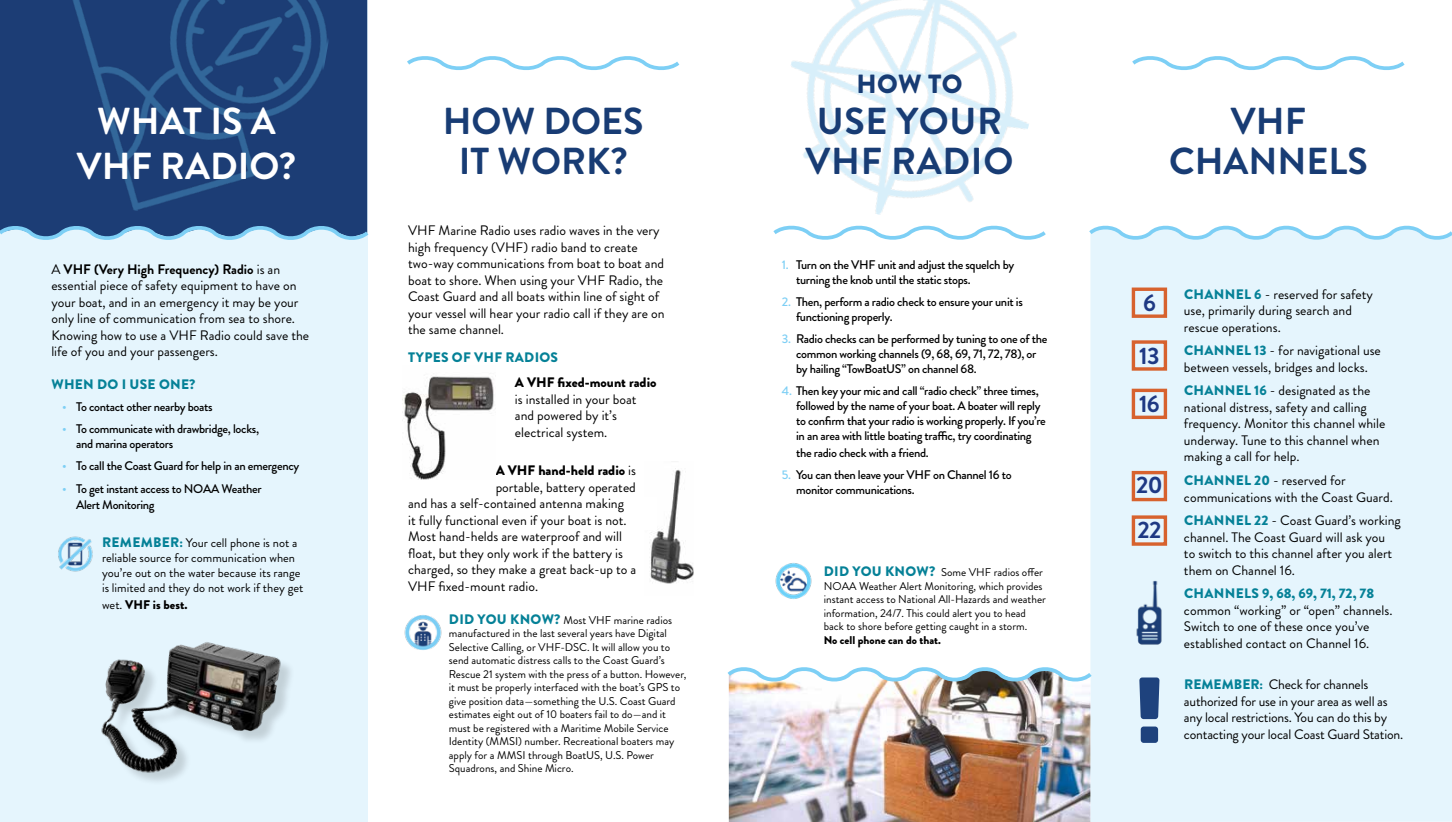
<style>
.page{position:relative;width:1452px;height:822px;background:#fff}
.page>*{position:absolute;margin:0;border:0;box-sizing:border-box;transform-origin:0 0}
.t1{font:700 37.5px/40px "Brandon Grotesque";color:#183c74;text-align:center}
.t2{font:700 37.5px/45px "Brandon Grotesque";color:#fff;text-align:center}
.t3{font:700 37.5px/40px "Brandon Grotesque";letter-spacing:.02em;color:#183c74}
.t4{font:900 26.25px "Brandon Grotesque";color:#183c74}
.t5{font:700 23.75px/48.4px "Brandon Grotesque";letter-spacing:-.025em;color:#1e3983}
.t6{font:13.75px/16.5px "Brandon Grotesque";color:#000}
.t7{font:900 13.75px "Brandon Grotesque";letter-spacing:.02em;color:#058197}
.t8{font:900 13.75px "Brandon Grotesque";color:#000}
.t9{font:500 12.5px/15px "Brandon Grotesque";letter-spacing:-.025em;color:#000}
.t10{font:12.5px/15px "Brandon Grotesque";color:#000}
.t11{font:900 12.5px "Brandon Grotesque";color:#000}
.t12{font:11.25px/13.5px "Brandon Grotesque";color:#000}
.t13{font:900 11.25px "Brandon Grotesque";color:#000}
.s1{font-weight:700}
.s2{color:#7dcff5}
.s3{font-weight:900;font-size:13.75px;color:#058197}
.s4{font-weight:400}
.s5{font-weight:900;color:#058197}
</style>
<div class="page">
<div style="left:1090px;top:245px;width:361px;height:576px;background:#e5f5fd"></div>
<svg style="left:1132px;top:56px;width:273px;height:14px"></svg>
<svg style="left:1089px;top:225px;width:362px;height:20px"></svg>
<div style="left:1131px;top:287px;width:36px;height:31px;border:3px solid #d7622e"></div>
<div style="left:1131px;top:340px;width:36px;height:30px;border:3px solid #d7622e"></div>
<div style="left:1131px;top:388px;width:36px;height:31px;border:3px solid #d7622e"></div>
<div style="left:1131px;top:470px;width:36px;height:31px;border:3px solid #d7622e"></div>
<div style="left:1131px;top:515px;width:36px;height:30px;border:3px solid #d7622e"></div>
<img style="left:1131px;top:572px;width:36px;height:80px">
<svg style="left:1139px;top:677px;width:20px;height:65px"></svg>
<img style="left:728px;top:686px;width:362px;height:135px">
<img style="left:791px;top:0;width:238px;height:215px">
<svg style="left:773px;top:225px;width:273px;height:15px"></svg>
<img style="left:775px;top:563px;width:37px;height:36px">
<svg style="left:727px;top:661px;width:368px;height:25px"></svg>
<svg style="left:407px;top:56px;width:273px;height:14px"></svg>
<img style="left:404px;top:615px;width:38px;height:35px">
<img style="left:402px;top:376px;width:92px;height:104px">
<img style="left:649px;top:468px;width:45px;height:116px">
<div style="left:637px;top:496px;width:20px;height:33px;background:#fff"></div>
<div style="left:0;top:0;width:367px;height:821px;background:#e5f5fd"></div>
<div style="left:0;top:0;width:367px;height:221px;background:#1c3d75"></div>
<svg style="left:0;top:221px;width:369px;height:24px"></svg>
<img style="left:33px;top:0;width:303px;height:238px">
<div style="left:104px;top:644px;width:191px;height:142px;background:#000;opacity:.15"></div>
<img style="left:101px;top:642px;width:194px;height:132px">
<img style="left:58px;top:536px;width:35px;height:36px">
<h1 class="t2" style="left:77px;top:99px;width:220px">WHAT IS A<br>VHF RADIO?</h1>
<p class="t6" style="left:51px;top:260px;width:259px">A <span class="s1">VHF (Very High Frequency) Radio</span> is an essential piece of safety equipment to have on your boat, and in an emergency it may be your only line of communication from sea to shore.<br>Knowing how to use a VHF Radio could save the life of you and your passengers.</p>
<p class="t7" style="left:51px;top:374px;width:145px">WHEN DO I USE ONE?</p>
<p class="t9" style="left:62px;top:399px;width:152px"><span class="s2">•</span> To contact other nearby boats</p>
<p class="t9" style="left:76px;top:421px;width:184px;text-indent:-14px"><span class="s2">•</span> To communicate with drawbridge, locks, and marina operators</p>
<p class="t9" style="left:62px;top:458px;width:239px"><span class="s2">•</span> To call the Coast Guard for help in an emergency</p>
<p class="t9" style="left:76px;top:480px;width:187px;line-height:16.5px;text-indent:-14px"><span class="s2">•</span> To get instant access to NOAA Weather<br>Alert Monitoring</p>
<p class="t10" style="left:102px;top:535px;width:203px"><span class="s3">REMEMBER:</span> Your cell phone is not a reliable source for communication when you’re out on the water because its range is limited and they do not work if they get</p>
<p class="t11" style="left:102px;top:595px;width:87px"><span class="s4">wet.</span> VHF is best.</p>
<h1 class="t1" style="left:443px;top:101px;width:202px">HOW DOES<br>IT WORK?</h1>
<p class="t6" style="left:408px;top:222px;width:258px">VHF Marine Radio uses radio waves in the very high frequency (VHF) radio band to create two-way communications from boat to boat and boat to shore. When using your VHF Radio, the Coast Guard and all boats within line of sight of your vessel will hear your radio call if they are on the same channel.</p>
<p class="t7" style="left:408px;top:347px;width:151px">TYPES OF VHF RADIOS</p>
<p class="t8" style="left:515px;top:372px;width:143px">A VHF fixed-mount radio</p>
<p class="t6" style="left:515px;top:391px;width:123px">is installed in your boat and powered by it’s electrical system.</p>
<p class="t8" style="left:495px;top:460px;width:142px">A VHF hand-held radio <span class="s4">is</span></p>
<p class="t6" style="left:495px;top:479px;width:142px">portable, battery operated</p>
<p class="t6" style="left:408px;top:495px;width:217px">and has a self-contained antenna making</p>
<p class="t6" style="left:408px;top:512px;width:220px">it fully functional even if your boat is not.</p>
<p class="t6" style="left:408px;top:528px;width:215px">Most hand-helds are waterproof and will</p>
<p class="t6" style="left:408px;top:545px;width:216px">float, but they only work if the battery is</p>
<p class="t6" style="left:408px;top:561px;width:230px">charged, so they make a great back-up to a</p>
<p class="t6" style="left:408px;top:578px;width:132px">VHF fixed-mount radio.</p>
<p class="t12" style="left:449px;top:613px;width:239px"><span class="s3">DID YOU KNOW?</span> Most VHF marine radios manufactured in the last several years have Digital Selective Calling, or VHF-DSC. It will allow you to send automatic distress calls to the Coast Guard’s Rescue 21 system with the press of a button. However, it must be properly interfaced with the boat’s GPS to give position data—something the U.S. Coast Guard estimates eight out of 10 boaters fail to do—and it must be registered with a Maritime Mobile Service Identity (MMSI) number. Recreational boaters may apply for a MMSI through BoatUS, U.S. Power Squadrons, and Shine Micro.</p>
<h2 class="t4" style="left:856px;top:66px;width:108px">HOW TO</h2>
<h1 class="t3" style="left:805px;top:101px;width:209px">USE YOUR<br>VHF RADIO</h1>
<p class="t9" style="left:796px;top:257px;width:220px;text-indent:-14px"><span class="s2">1.</span> Turn on the VHF unit and adjust the squelch by turning the knob until the static stops.</p>
<p class="t9" style="left:796px;top:294px;width:228px;text-indent:-14px"><span class="s2">2.</span> Then, perform a radio check to ensure your unit is functioning properly.</p>
<p class="t9" style="left:796px;top:331px;width:253px;text-indent:-14px"><span class="s2">3.</span> Radio checks can be performed by tuning to one of the common working channels (9, 68, 69, 71, 72, 78), or by hailing “TowBoatUS” on channel 68.</p>
<p class="t9" style="left:796px;top:383px;width:251px;text-indent:-14px"><span class="s2">4.</span> Then key your mic and call “radio check” three times, followed by the name of your boat. A boater will reply to confirm that your radio is working properly. If you’re in an area with little boating traffic, try coordinating</p>
<p class="t9" style="left:796px;top:445px;width:134px">the radio check with a friend.</p>
<p class="t9" style="left:796px;top:467px;width:217px;text-indent:-14px"><span class="s2">5.</span> You can then leave your VHF on Channel 16 to monitor communications.</p>
<p class="t12" style="left:823px;top:565px;width:224px"><span class="s3">DID YOU KNOW?</span> Some VHF radios offer NOAA Weather Alert Monitoring, which provides instant access to National All-Hazards and weather information, 24/7. This could alert you to head back to shore before getting caught in a storm.</p>
<p class="t13" style="left:823px;top:631px;width:118px">No cell phone can do that.</p>
<h1 class="t1" style="left:1168px;top:101px;width:200px">VHF<br>CHANNELS</h1>
<h3 class="t5" style="left:1142px;top:279px;width:14px">6</h3>
<h3 class="t5" style="left:1138px;top:332px;width:22px">13<br>16</h3>
<h3 class="t5" style="left:1136px;top:463px;width:28px;line-height:44.5px">20<br>22</h3>
<p class="t6" style="left:1183px;top:286px;width:190px"><span class="s5">CHANNEL 6</span> - reserved for safety use, primarily during search and rescue operations.</p>
<p class="t6" style="left:1183px;top:342px;width:198px"><span class="s5">CHANNEL 13</span> - for navigational use between vessels, bridges and locks.</p>
<p class="t6" style="left:1183px;top:382px;width:203px"><span class="s5">CHANNEL 16</span> - designated as the national distress, safety and calling frequency. Monitor this channel while underway. Tune to this channel when making a call for help.</p>
<p class="t6" style="left:1183px;top:472px;width:210px"><span class="s5">CHANNEL 20</span> - reserved for communications with the Coast Guard.</p>
<p class="t6" style="left:1183px;top:512px;width:218px"><span class="s5">CHANNEL 22</span> - Coast Guard’s working channel. The Coast Guard will ask you<br>to switch to this channel after you alert them on Channel 16.</p>
<p class="t7" style="left:1183px;top:583px;width:191px">CHANNELS 9, 68, 69, 71, 72, 78</p>
<p class="t6" style="left:1183px;top:601px;width:210px">common “working” or “open” channels.<br>Switch to one of these once you’ve established contact on Channel 16.</p>
<p class="t6" style="left:1183px;top:676px;width:221px"><span class="s5">REMEMBER:</span> Check for channels authorized for use in your area as well as any local restrictions. You can do this by contacting your local Coast Guard Station.</p>
</div>
